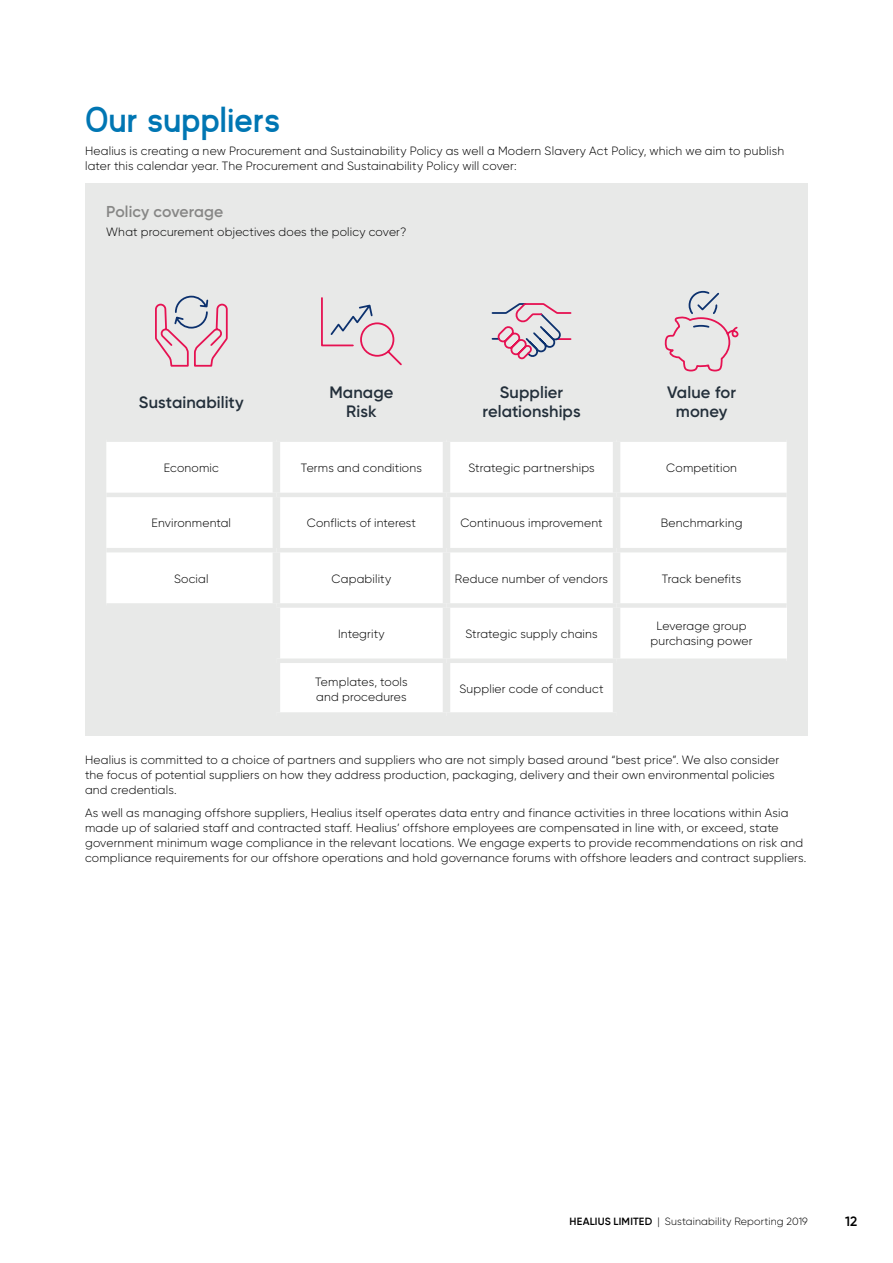
<style>
.page{position:relative;width:893px;height:1263px;background:#fff}
.page>*{position:absolute;margin:0;border:0;box-sizing:border-box;transform-origin:0 0}
.t1{font:700 36px "Kayak Sans";letter-spacing:.01em;color:#0076b3}
.t2{font:600 16.5px/19.5px "Gilroy";letter-spacing:.005em;color:#232f3a;text-align:center}
.t3{font:600 15.75px "Gilroy";letter-spacing:.005em;color:#878786}
.t4{font:600 13.5px "Gilroy";color:#000}
.t5{font:300 12px/15px "Gilroy";letter-spacing:.015em;color:#000}
.t6{font:300 10.5px "Gilroy";letter-spacing:.015em;color:#000}
.s1{font-weight:600}
</style>
<div class="page">
<div style="left:85px;top:183px;width:723px;height:553px;background:#e8e9e8"></div>
<svg style="left:106px;top:442px;width:681px;height:270px;fill:#fff"></svg>
<div style="left:617px;top:605px;width:170px;height:56px;background:#fff"></div>
<div style="left:273px;top:497px;width:7px;height:51px;background:#e8e9e8"></div>
<div style="left:443px;top:497px;width:7px;height:51px;background:#e8e9e8"></div>
<div style="left:613px;top:497px;width:7px;height:51px;background:#e8e9e8"></div>
<div style="left:273px;top:552px;width:7px;height:51px;background:#e8e9e8"></div>
<div style="left:443px;top:552px;width:7px;height:51px;background:#e8e9e8"></div>
<div style="left:613px;top:552px;width:7px;height:51px;background:#e8e9e8"></div>
<div style="left:273px;top:608px;width:7px;height:50px;background:#e8e9e8"></div>
<div style="left:443px;top:608px;width:7px;height:50px;background:#e8e9e8"></div>
<div style="left:613px;top:608px;width:7px;height:50px;background:#e8e9e8"></div>
<div style="left:273px;top:663px;width:7px;height:49px;background:#e8e9e8"></div>
<div style="left:443px;top:663px;width:7px;height:49px;background:#e8e9e8"></div>
<div style="left:613px;top:663px;width:7px;height:49px;background:#e8e9e8"></div>
<div style="left:273px;top:442px;width:7px;height:51px;background:#e8e9e8"></div>
<div style="left:443px;top:442px;width:7px;height:51px;background:#e8e9e8"></div>
<div style="left:613px;top:442px;width:7px;height:51px;background:#e8e9e8"></div>
<hr style="left:106px;top:493px;width:170px;height:4px;background:#e8e9e8">
<hr style="left:276px;top:493px;width:170px;height:4px;background:#e8e9e8">
<hr style="left:446px;top:493px;width:171px;height:4px;background:#e8e9e8">
<hr style="left:617px;top:493px;width:170px;height:4px;background:#e8e9e8">
<hr style="left:106px;top:548px;width:170px;height:4px;background:#e8e9e8">
<hr style="left:276px;top:548px;width:170px;height:4px;background:#e8e9e8">
<hr style="left:446px;top:548px;width:171px;height:4px;background:#e8e9e8">
<hr style="left:617px;top:548px;width:170px;height:4px;background:#e8e9e8">
<div style="left:106px;top:603px;width:170px;height:5px;background:#e8e9e8"></div>
<div style="left:276px;top:603px;width:170px;height:5px;background:#e8e9e8"></div>
<div style="left:446px;top:603px;width:171px;height:5px;background:#e8e9e8"></div>
<div style="left:617px;top:603px;width:170px;height:5px;background:#e8e9e8"></div>
<div style="left:106px;top:658px;width:170px;height:5px;background:#e8e9e8"></div>
<div style="left:276px;top:658px;width:170px;height:5px;background:#e8e9e8"></div>
<div style="left:446px;top:658px;width:171px;height:5px;background:#e8e9e8"></div>
<div style="left:617px;top:658px;width:170px;height:5px;background:#e8e9e8"></div>
<svg style="left:155px;top:295px;width:73px;height:72px"></svg>
<svg style="left:321px;top:297px;width:81px;height:69px"></svg>
<svg style="left:491px;top:303px;width:81px;height:57px"></svg>
<svg style="left:664px;top:290px;width:75px;height:82px"></svg>
<h1 class="t1" style="left:85px;top:99px;width:197px">Our suppliers</h1>
<p class="t5" style="left:85px;top:143px;width:701px">Healius is creating a new Procurement and Sustainability Policy as well a Modern Slavery Act Policy, which we aim to publish later this calendar year. The Procurement and Sustainability Policy will cover:</p>
<h3 class="t3" style="left:106px;top:202px;width:119px">Policy coverage</h3>
<p class="t5" style="left:106px;top:224px;width:302px">What procurement objectives does the policy cover?</p>
<h2 class="t2" style="left:139px;top:392px;width:106px">Sustainability</h2>
<h2 class="t2" style="left:329px;top:382px;width:66px">Manage<br>Risk</h2>
<h2 class="t2" style="left:482px;top:382px;width:100px">Supplier relationships</h2>
<h2 class="t2" style="left:667px;top:382px;width:70px">Value for money</h2>
<p class="t5" style="left:164px;top:460px;width:57px">Economic</p>
<p class="t5" style="left:301px;top:460px;width:123px">Terms and conditions</p>
<p class="t5" style="left:468px;top:460px;width:128px">Strategic partnerships</p>
<p class="t5" style="left:666px;top:460px;width:72px">Competition</p>
<p class="t5" style="left:152px;top:515px;width:81px">Environmental</p>
<p class="t5" style="left:307px;top:515px;width:111px">Conflicts of interest</p>
<p class="t5" style="left:460px;top:515px;width:144px">Continuous improvement</p>
<p class="t5" style="left:661px;top:515px;width:83px">Benchmarking</p>
<p class="t5" style="left:174px;top:571px;width:36px">Social</p>
<p class="t5" style="left:332px;top:571px;width:61px">Capability</p>
<p class="t5" style="left:455px;top:571px;width:155px">Reduce number of vendors</p>
<p class="t5" style="left:662px;top:571px;width:81px">Track benefits</p>
<p class="t5" style="left:338px;top:626px;width:48px">Integrity</p>
<p class="t5" style="left:465px;top:626px;width:134px">Strategic supply chains</p>
<p class="t5" style="left:650px;top:619px;width:104px;text-align:center">Leverage group purchasing power</p>
<p class="t5" style="left:315px;top:674px;width:94px">Templates, tools and procedures</p>
<p class="t5" style="left:459px;top:681px;width:146px">Supplier code of conduct</p>
<p class="t5" style="left:85px;top:752px;width:696px">Healius is committed to a choice of partners and suppliers who are not simply based around “best price”. We also consider the focus of potential suppliers on how they address production, packaging, delivery and their own environmental policies and credentials.</p>
<p class="t5" style="left:85px;top:805px;width:723px">As well as managing offshore suppliers, Healius itself operates data entry and finance activities in three locations within Asia made up of salaried staff and contracted staff. Healius’ offshore employees are compensated in line with, or exceed, state government minimum wage compliance in the relevant locations. We engage experts to provide recommendations on risk and compliance requirements for our offshore operations and hold governance forums with offshore leaders and contract suppliers.</p>
<p class="t6" style="left:570px;top:1214px;width:240px"><span class="s1">HEALIUS LIMITED</span> | Sustainability Reporting 2019</p>
<p class="t4" style="left:845px;top:1213px;width:14px">12</p>
</div>
